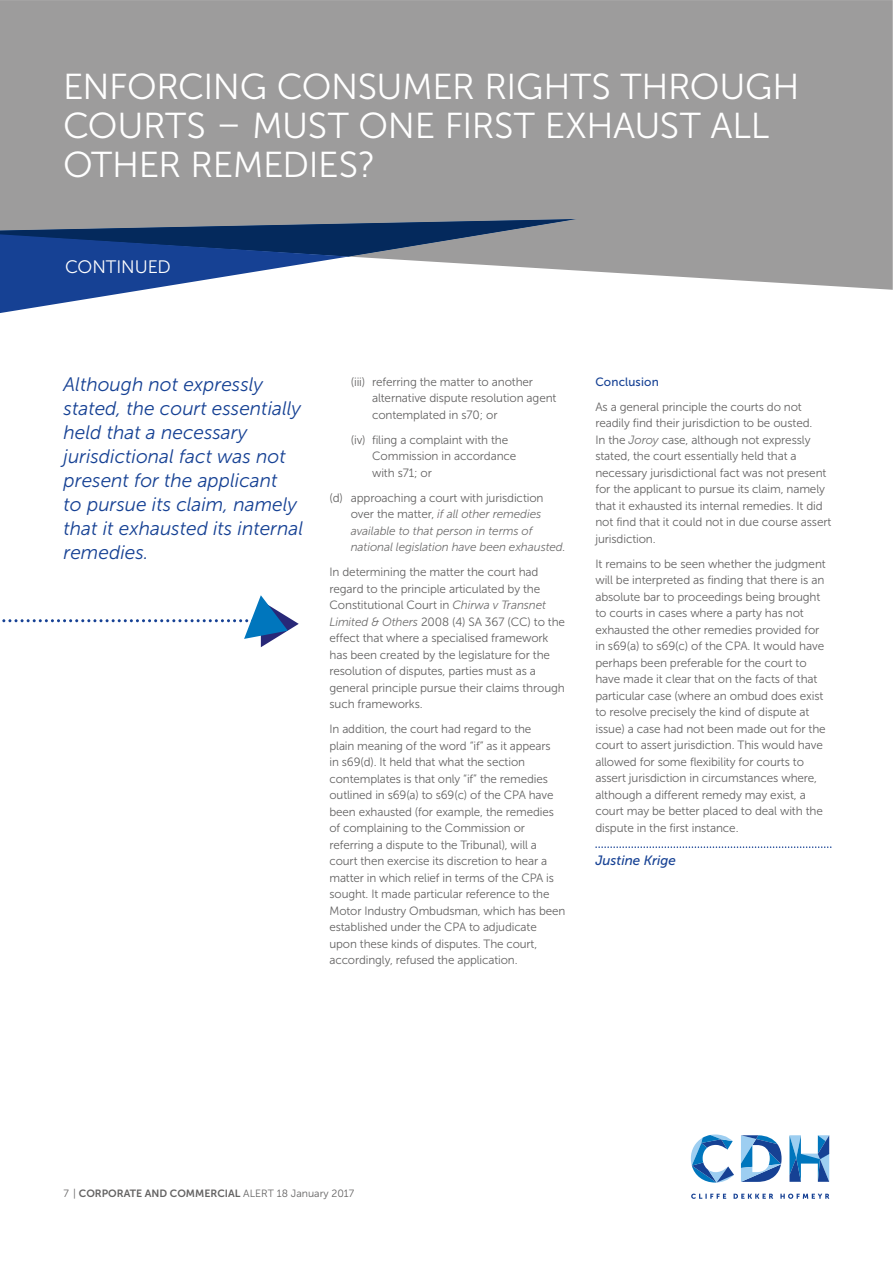
<style>
.page{position:relative;width:893px;height:1263px;background:#fff}
.page>*{position:absolute;margin:0;border:0;box-sizing:border-box;transform-origin:0 0}
.t1{font:36px/39px "Museo Sans 300";letter-spacing:-.01em;color:#fff}
.t2{font:italic 19.5px/24px "Museo Sans 300";color:#164194}
.t3{font:18px "Museo Sans 300";letter-spacing:-.005em;color:#fff}
.t4{font:italic 13.5px "Museo Sans 500";color:#164194}
.t5{font:12px/16.5px "Museo Sans 300";letter-spacing:-.01em;color:#646363}
.t6{font:italic 12px/16.5px "Museo Sans 300";letter-spacing:-.01em;color:#706f6f}
.t7{font:12px "Museo Sans 500";letter-spacing:.015em;color:#164194}
.t8{font:10.5px "Museo Sans 700";color:#646363}
.s1{font-style:normal;color:#646363}
.s2{font-style:italic;color:#706f6f}
.s3{font-family:"Museo Sans 300"}
</style>
<div class="page">
<div style="left:0;top:0;width:892px;height:290px;background:#9d9c9c"></div>
<svg style="left:0;top:217px;width:576px;height:96px"></svg>
<svg style="left:691px;top:1194px;width:138px;height:5px"></svg>
<svg style="left:789px;top:1135px;width:40px;height:47px"></svg>
<svg style="left:691px;top:1135px;width:43px;height:48px"></svg>
<svg style="left:741px;top:1135px;width:40px;height:47px"></svg>
<svg style="left:595px;top:846px;width:236px;height:2px"></svg>
<svg style="left:2px;top:595px;width:297px;height:52px"></svg>
<h1 class="t1" style="left:63px;top:71px;width:738px">ENFORCING CONSUMER RIGHTS THROUGH<br>COURTS – MUST ONE FIRST EXHAUST ALL<br>OTHER REMEDIES?</h1>
<h3 class="t3" style="left:65px;top:260px;width:107px">CONTINUED</h3>
<h2 class="t2" style="left:64px;top:374px;width:241px">Although not expressly stated, the court essentially held that a necessary jurisdictional fact was not present for the applicant<br>to pursue its claim, namely that it exhausted its internal remedies.</h2>
<p class="t5" style="left:372px;top:375px;width:186px;text-indent:-21px">(iii) referring the matter to another alternative dispute resolution agent contemplated in s70; or</p>
<p class="t5" style="left:372px;top:433px;width:146px;text-indent:-21px">(iv) filing a complaint with the<br>Commission in accordance with s71; or</p>
<p class="t6" style="left:351px;top:491px;width:216px;text-indent:-21px"><span class="s1">(d) approaching a court with jurisdiction over the matter,</span> if all other remedies available to that person in terms of national legislation have been exhausted.</p>
<p class="t5" style="left:329px;top:565px;width:237px">In determining the matter the court had regard to the principle articulated by the Constitutional Court in <span class="s2">Chirwa v Transnet Limited &amp; Others</span> 2008 (4) SA 367 (CC) to the effect that where a specialised framework has been created by the legislature for the resolution of disputes, parties must as a general principle pursue their claims through such frameworks.</p>
<p class="t5" style="left:329px;top:722px;width:237px">In addition, the court had regard to the<br>plain meaning of the word “if” as it appears<br>in s69(d). It held that what the section contemplates is that only “if” the remedies outlined in s69(a) to s69(c) of the CPA have been exhausted (for example, the remedies of complaining to the Commission or referring a dispute to the Tribunal), will a court then exercise its discretion to hear a matter in which relief in terms of the CPA is sought. It made particular reference to the Motor Industry Ombudsman, which has been established under the CPA to adjudicate upon these kinds of disputes. The court, accordingly, refused the application.</p>
<p class="t7" style="left:595px;top:377px;width:65px">Conclusion</p>
<p class="t5" style="left:595px;top:400px;width:237px">As a general principle the courts do not readily find their jurisdiction to be ousted.<br>In the <span class="s2">Joroy</span> case, although not expressly stated, the court essentially held that a necessary jurisdictional fact was not present for the applicant to pursue its claim, namely that it exhausted its internal remedies. It did not find that it could not in due course assert jurisdiction.</p>
<p class="t5" style="left:595px;top:557px;width:232px">It remains to be seen whether the judgment will be interpreted as finding that there is an absolute bar to proceedings being brought to courts in cases where a party has not exhausted the other remedies provided for in s69(a) to s69(c) of the CPA. It would have perhaps been preferable for the court to have made it clear that on the facts of that particular case (where an ombud does exist to resolve precisely the kind of dispute at issue) a case had not been made out for the court to assert jurisdiction. This would have allowed for some flexibility for courts to assert jurisdiction in circumstances where, although a different remedy may exist, a court may be better placed to deal with the dispute in the first instance.</p>
<p class="t4" style="left:595px;top:855px;width:82px">Justine Krige</p>
<p class="t8" style="left:64px;top:1189px;width:292px"><span class="s3">7 |</span> CORPORATE AND COMMERCIAL <span class="s3">ALERT 18 January 2017</span></p>
</div>
